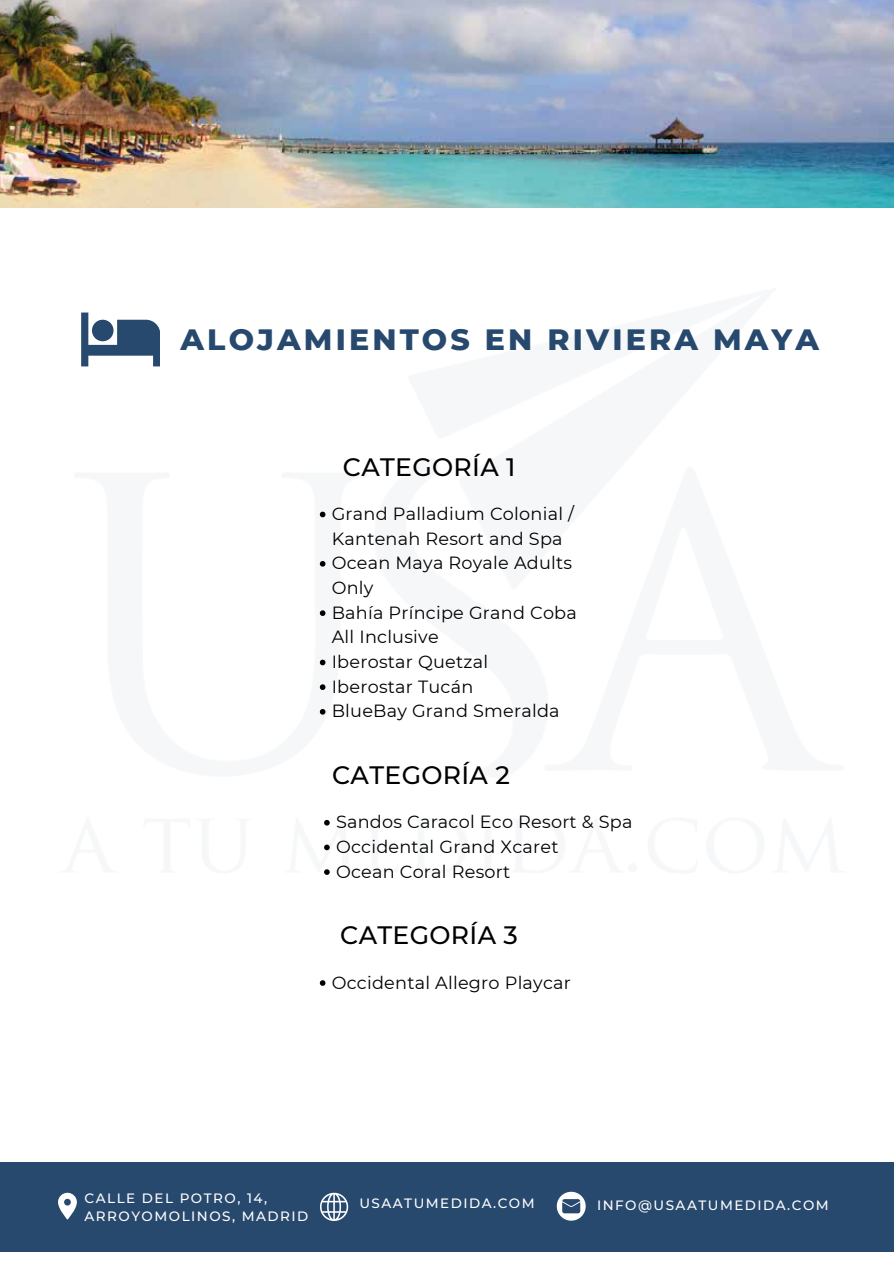
<style>
.page{position:relative;width:894px;height:1264px;background:#fff}
.page>*{position:absolute;margin:0;border:0;box-sizing:border-box;transform-origin:0 0}
.t1{font:800 30px "Montserrat";letter-spacing:.105em;color:#28496e}
.t2{font:500 25.2px "Montserrat";letter-spacing:.015em;color:#000}
.t3{font:17.7px/24.6px "Montserrat";letter-spacing:.015em;color:#000}
.t4{font:500 13.5px/18px "Montserrat";letter-spacing:.11em;color:#fff}
</style>
<div class="page">
<svg style="left:81px;top:312px;width:79px;height:54px"></svg>
<img style="left:0;top:0;width:893px;height:208px">
<div style="left:0;top:1162px;width:893px;height:89px;background:#28496e"></div>
<svg style="left:58px;top:1192px;width:19px;height:27px"></svg>
<svg style="left:556px;top:1191px;width:29px;height:29px"></svg>
<svg style="left:320px;top:1192px;width:28px;height:28px"></svg>
<svg style="left:320px;top:511px;width:5px;height:6px"></svg>
<svg style="left:320px;top:561px;width:5px;height:5px"></svg>
<svg style="left:320px;top:610px;width:5px;height:6px"></svg>
<svg style="left:320px;top:659px;width:5px;height:6px"></svg>
<svg style="left:320px;top:684px;width:5px;height:6px"></svg>
<svg style="left:320px;top:709px;width:5px;height:5px"></svg>
<svg style="left:324px;top:820px;width:5px;height:5px"></svg>
<svg style="left:324px;top:844px;width:5px;height:6px"></svg>
<svg style="left:324px;top:869px;width:5px;height:5px"></svg>
<svg style="left:320px;top:980px;width:5px;height:5px"></svg>
<h1 class="t1" style="left:180px;top:322px;width:639px">ALOJAMIENTOS EN RIVIERA MAYA</h1>
<h2 class="t2" style="left:343px;top:453px;width:174px">CATEGORÕA 1</h2>
<p class="t3" style="left:331px;top:502px;width:246px">Grand Palladium Colonial /<br>Kantenah Resort and Spa<br>Ocean Maya Royale Adults<br>Only<br>BahÌa PrÌncipe Grand Coba<br>All Inclusive<br>Iberostar Quetzal<br>Iberostar Tuc·n<br>BlueBay Grand Smeralda</p>
<h2 class="t2" style="left:332px;top:761px;width:179px">CATEGORÕA 2</h2>
<p class="t3" style="left:336px;top:810px;width:298px">Sandos Caracol Eco Resort &amp; Spa<br>Occidental Grand Xcaret<br>Ocean Coral Resort</p>
<h2 class="t2" style="left:340px;top:921px;width:179px">CATEGORÕA 3</h2>
<p class="t3" style="left:331px;top:970px;width:241px">Occidental Allegro Playcar</p>
<p class="t4" style="left:84px;top:1189px;width:225px">CALLE DEL POTRO, 14,<br>ARROYOMOLINOS, MADRID</p>
<p class="t4" style="left:359px;top:1194px;width:177px">USAATUMEDIDA.COM</p>
<p class="t4" style="left:597px;top:1195px;width:233px">INFO@USAATUMEDIDA.COM</p>
</div>
